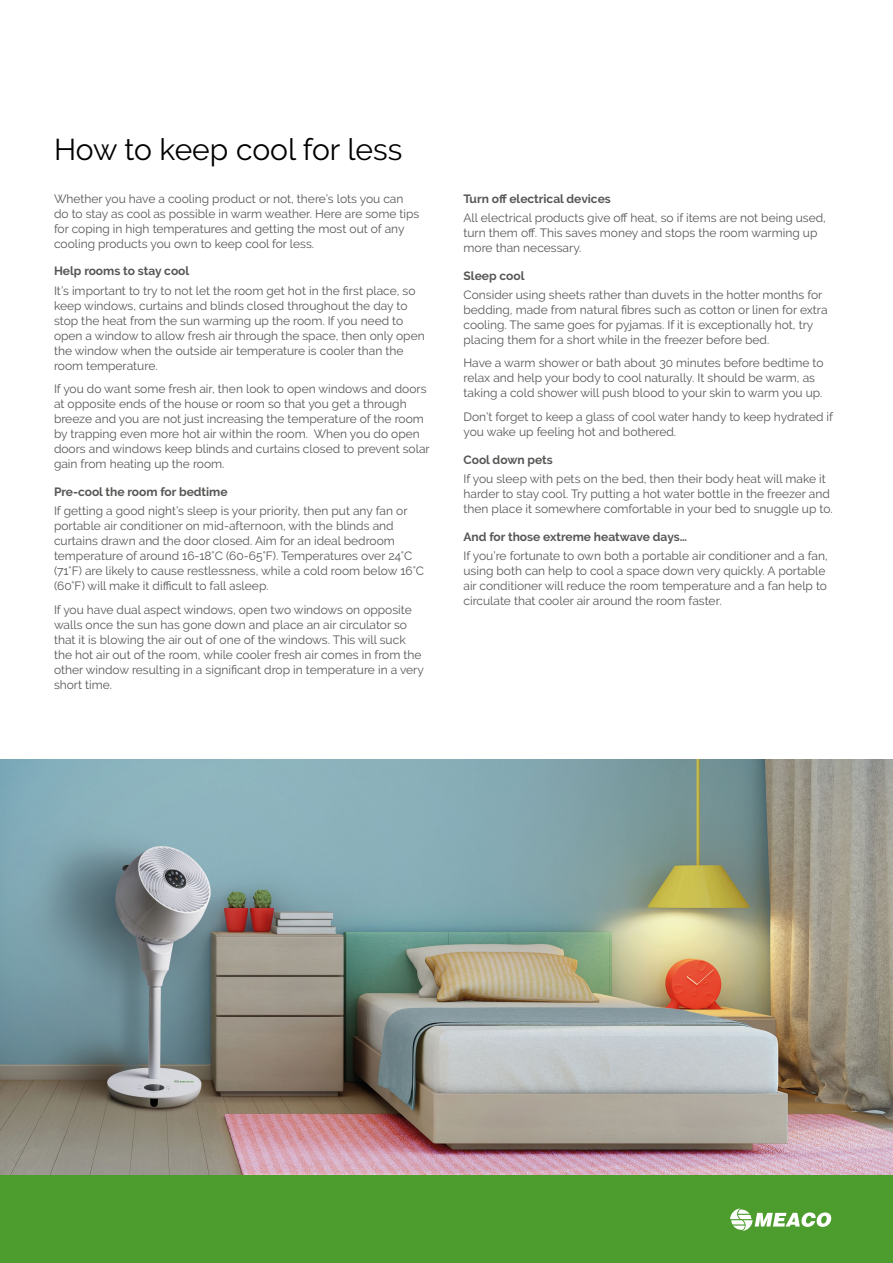
<style>
.page{position:relative;width:893px;height:1263px;background:#fff}
.page>*{position:absolute;margin:0;border:0;box-sizing:border-box;transform-origin:0 0}
.t1{font:30px "Raleway";color:#000}
.t2{font:12px/15px "Raleway";color:#575756}
.t3{font:700 12px "Raleway";color:#575756}
</style>
<div class="page">
<img style="left:0;top:760px;width:893px;height:416px">
<div style="left:0;top:1176px;width:893px;height:87px;background:#4c9c2e"></div>
<svg style="left:730px;top:1208px;width:101px;height:23px"></svg>
<h1 class="t1" style="left:54px;top:132px;width:350px">How to keep cool for less</h1>
<p class="t2" style="left:54px;top:191px;width:367px">Whether you have a cooling product or not, there’s lots you can do to stay as cool as possible in warm weather. Here are some tips for coping in high temperatures and getting the most out of any cooling products you own to keep cool for less.</p>
<p class="t3" style="left:54px;top:264px;width:137px">Help rooms to stay cool</p>
<p class="t2" style="left:54px;top:283px;width:372px">It’s important to try to not let the room get hot in the first place, so keep windows, curtains and blinds closed throughout the day to stop the heat from the sun warming up the room. If you need to open a window to allow fresh air through the space, then only open the window when the outside air temperature is cooler than the room temperature.</p>
<p class="t2" style="left:54px;top:381px;width:377px">If you do want some fresh air, then look to open windows and doors at opposite ends of the house or room so that you get a through breeze and you are not just increasing the temperature of the room by trapping even more hot air within the room. When you do open doors and windows keep blinds and curtains closed to prevent solar gain from heating up the room.</p>
<p class="t3" style="left:54px;top:485px;width:175px">Pre-cool the room for bedtime</p>
<p class="t2" style="left:54px;top:503px;width:372px">If getting a good night’s sleep is your priority, then put any fan or portable air conditioner on mid-afternoon, with the blinds and curtains drawn and the door closed. Aim for an ideal bedroom temperature of around 16-18°C (60-65°F). Temperatures over 24°C (71°F) are likely to cause restlessness, while a cold room below 16°C (60°F) will make it difficult to fall asleep.</p>
<p class="t2" style="left:54px;top:602px;width:371px">If you have dual aspect windows, open two windows on opposite walls once the sun has gone down and place an air circulator so that it is blowing the air out of one of the windows. This will suck the hot air out of the room, while cooler fresh air comes in from the other window resulting in a significant drop in temperature in a very short time.</p>
<p class="t3" style="left:463px;top:192px;width:149px">Turn off electrical devices</p>
<p class="t2" style="left:463px;top:210px;width:364px">All electrical products give off heat, so if items are not being used, turn them off. This saves money and stops the room warming up more than necessary.</p>
<p class="t3" style="left:463px;top:269px;width:63px">Sleep cool</p>
<p class="t2" style="left:463px;top:287px;width:366px">Consider using sheets rather than duvets in the hotter months for bedding, made from natural fibres such as cotton or linen for extra cooling. The same goes for pyjamas. If it is exceptionally hot, try placing them for a short while in the freezer before bed.</p>
<p class="t2" style="left:463px;top:356px;width:362px">Have a warm shower or bath about 30 minutes before bedtime to relax and help your body to cool naturally. It should be warm, as taking a cold shower will push blood to your skin to warm you up.</p>
<p class="t2" style="left:463px;top:409px;width:371px">Don’t forget to keep a glass of cool water handy to keep hydrated if you wake up feeling hot and bothered.</p>
<p class="t3" style="left:463px;top:453px;width:91px">Cool down pets</p>
<p class="t2" style="left:463px;top:471px;width:371px">If you sleep with pets on the bed, then their body heat will make it harder to stay cool. Try putting a hot water bottle in the freezer and then place it somewhere comfortable in your bed to snuggle up to.</p>
<p class="t3" style="left:463px;top:530px;width:225px">And for those extreme heatwave days…</p>
<p class="t2" style="left:463px;top:548px;width:366px">If you’re fortunate to own both a portable air conditioner and a fan, using both can help to cool a space down very quickly. A portable air conditioner will reduce the room temperature and a fan help to circulate that cooler air around the room faster.</p>
</div>
